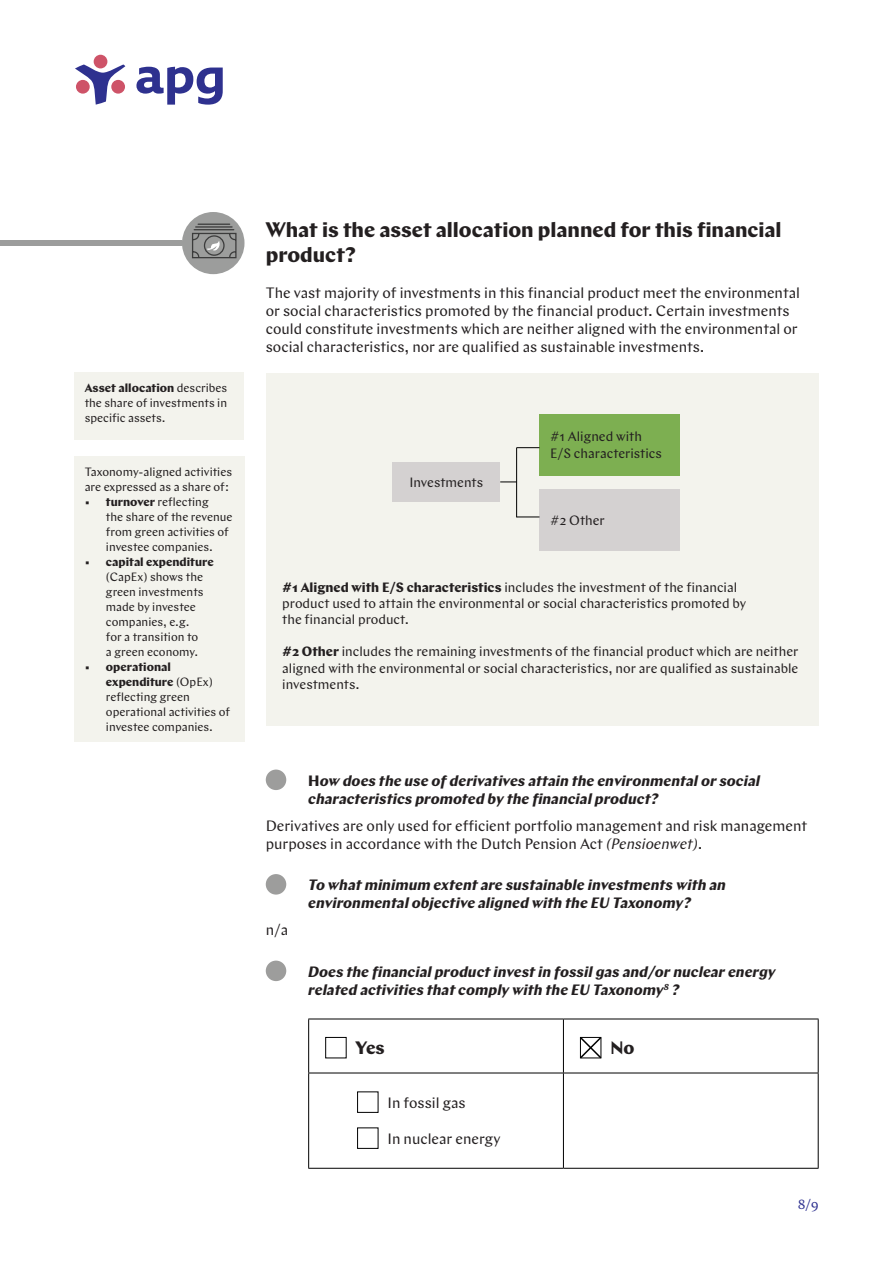
<style>
.page{position:relative;width:893px;height:1263px;background:#fff}
.page>*{position:absolute;margin:0;border:0;box-sizing:border-box;transform-origin:0 0}
.t1{font:700 21px/25.2px "Chap APG";color:#231f20}
.t2{font:700 18px "Chap APG";color:#231f20}
.t3{font:15px/18px "Chap APG";color:#231f20}
.t4{font:italic 700 15px/18px "Chap APG";color:#231f20}
.t5{font:13.5px/16.2px "Chap APG";color:#231f20}
.t6{font:13.5px "Chap APG";color:#2e318f}
.t7{font:12px/15px "Chap APG";color:#231f20}
.t8{font:700 12px "Chap APG";color:#231f20}
.s1{font-weight:700}
.s2{font-style:normal}
.s3{font-style:italic}
</style>
<div class="page">
<div style="left:94px;top:55px;width:13px;height:13px;background:#ce5368;border-radius:50%"></div>
<svg style="left:75px;top:64px;width:50px;height:41px"></svg>
<svg style="left:136px;top:67px;width:87px;height:38px"></svg>
<div style="left:266px;top:373px;width:553px;height:353px;background:#f3f3ed"></div>
<div style="left:539px;top:490px;width:141px;height:61px;background:#d4d1d1"></div>
<div style="left:539px;top:414px;width:141px;height:61px;background:#7daf51"></div>
<div style="left:392px;top:462px;width:108px;height:40px;background:#d4d1d1"></div>
<svg style="left:500px;top:482px;width:16px;height:1px"></svg>
<svg style="left:517px;top:447px;width:22px;height:1px"></svg>
<svg style="left:517px;top:517px;width:22px;height:1px"></svg>
<hr style="left:516px;top:448px;width:1px;height:69px;background:#000">
<div style="left:266px;top:769px;width:20px;height:21px;background:#9d9d9c;border-radius:50%"></div>
<div style="left:266px;top:874px;width:20px;height:20px;background:#9d9d9c;border-radius:50%"></div>
<div style="left:266px;top:960px;width:20px;height:21px;background:#9d9d9c;border-radius:50%"></div>
<hr style="left:308px;top:1018px;width:255px;height:1px;background:#000">
<hr style="left:308px;top:1019px;width:1px;height:53px;background:#000">
<hr style="left:308px;top:1073px;width:1px;height:95px;background:#000">
<hr style="left:563px;top:1018px;width:256px;height:1px;background:#000">
<hr style="left:563px;top:1019px;width:1px;height:53px;background:#000">
<hr style="left:818px;top:1019px;width:1px;height:53px;background:#000">
<hr style="left:563px;top:1073px;width:1px;height:95px;background:#000">
<hr style="left:818px;top:1073px;width:1px;height:95px;background:#000">
<hr style="left:308px;top:1072px;width:255px;height:1px;background:#000">
<hr style="left:563px;top:1072px;width:256px;height:1px;background:#000">
<hr style="left:308px;top:1168px;width:255px;height:1px;background:#000">
<hr style="left:563px;top:1168px;width:256px;height:1px;background:#000">
<div style="left:325px;top:1037px;width:22px;height:21px;border:1px solid #000"></div>
<svg style="left:579px;top:1036px;width:23px;height:23px"></svg>
<div style="left:357px;top:1091px;width:21px;height:22px;border:1px solid #000"></div>
<div style="left:357px;top:1127px;width:21px;height:22px;border:1px solid #000"></div>
<div style="left:74px;top:456px;width:170px;height:285px;background:#f3f3ed"></div>
<div style="left:74px;top:372px;width:169px;height:67px;background:#f3f3ed"></div>
<div style="left:182px;top:212px;width:62px;height:62px;background:#9c9d9c;border-radius:30px"></div>
<svg style="left:192px;top:232px;width:45px;height:27px"></svg>
<hr style="left:194px;top:229px;width:40px;height:1px;background:#3c3c3c">
<hr style="left:196px;top:226px;width:36px;height:2px;background:#3c3c3c">
<hr style="left:198px;top:224px;width:32px;height:1px;background:#3c3c3c">
<div style="left:0;top:240px;width:182px;height:6px;background:#9c9d9c"></div>
<p class="t7" style="left:85px;top:380px;width:144px;text-align:justify"><span class="s1">Asset allocation</span> describes the share of investments in specific assets.</p>
<p class="t7" style="left:85px;top:464px;width:149px">Taxonomy-aligned activities are expressed as a share of:</p>
<p class="t7" style="left:106px;top:494px;width:128px;text-indent:-21px"><span class="s1">• turnover</span> reflecting<br>the share of the revenue from green activities of investee companies.</p>
<p class="t8" style="left:85px;top:554px;width:131px">• capital expenditure</p>
<p class="t7" style="left:106px;top:569px;width:99px">(CapEx) shows the green investments made by investee companies, e.g. for a transition to a green economy.</p>
<p class="t7" style="left:106px;top:659px;width:126px;text-indent:-21px"><span class="s1">• operational expenditure</span> (OpEx) reflecting green operational activities of investee companies.</p>
<h1 class="t1" style="left:266px;top:217px;width:517px">What is the asset allocation planned for this financial product?</h1>
<p class="t3" style="left:266px;top:284px;width:536px">The vast majority of investments in this financial product meet the environmental or social characteristics promoted by the financial product. Certain investments could constitute investments which are neither aligned with the environmental or social characteristics, nor are qualified as sustainable investments.</p>
<p class="t5" style="left:409px;top:474px;width:75px">Investments</p>
<p class="t5" style="left:550px;top:429px;width:113px">#1 Aligned with<br>E/S characteristics</p>
<p class="t5" style="left:550px;top:512px;width:56px">#2 Other</p>
<p class="t5" style="left:282px;top:579px;width:465px"><span class="s1">#1 Aligned with E/S characteristics</span> includes the investment of the financial product used to attain the environmental or social characteristics promoted by the financial product.</p>
<p class="t5" style="left:282px;top:643px;width:518px;text-align:justify"><span class="s1">#2 Other</span> includes the remaining investments of the financial product which are neither aligned with the environmental or social characteristics, nor are qualified as sustainable investments.</p>
<p class="t4" style="left:308px;top:771px;width:453px"><span class="s2">H</span>ow does the use of derivatives attain the environmental or social characteristics promoted by the financial product?</p>
<p class="t3" style="left:266px;top:816px;width:543px">Derivatives are only used for efficient portfolio management and risk management purposes in accordance with the Dutch Pension Act <span class="s3">(Pensioenwet)</span>.</p>
<p class="t4" style="left:308px;top:876px;width:419px">To what minimum extent are sustainable investments with an environmental objective aligned with the EU Taxonomy?</p>
<p class="t3" style="left:266px;top:921px;width:24px">n/a</p>
<p class="t4" style="left:308px;top:962px;width:469px">Does the financial product invest in fossil gas and/or nuclear energy related activities that comply with the EU Taxonomy<sup>8</sup> ?</p>
<p class="t2" style="left:356px;top:1036px;width:31px">Yes</p>
<p class="t2" style="left:610px;top:1036px;width:26px">No</p>
<p class="t3" style="left:387px;top:1094px;width:80px">In fossil gas</p>
<p class="t3" style="left:387px;top:1130px;width:115px">In nuclear energy</p>
<p class="t6" style="left:798px;top:1196px;width:22px">8/9</p>
</div>
